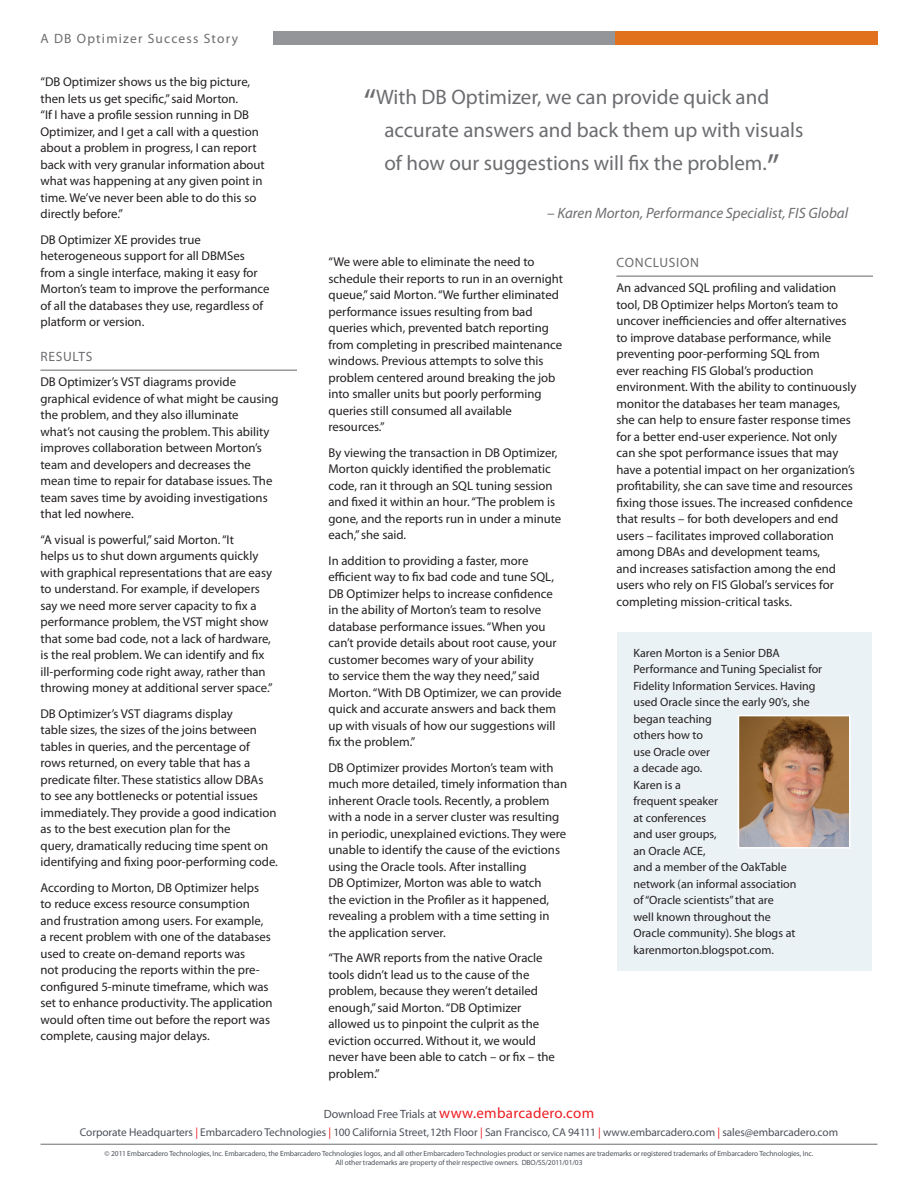
<style>
.page{position:relative;width:918px;height:1188px;background:#fff}
.page>*{position:absolute;margin:0;border:0;box-sizing:border-box;transform-origin:0 0}
.t1{font:21px/33px "Myriad Pro";color:#6c6d70}
.QuoteName{font:italic 15px "Myriad Pro";color:#6c6d70}
.Overview_Paragraph{font:13.5px "Myriad Pro";letter-spacing:.09em;color:#6c6d70}
.Body_Heading{font:13.5px "Myriad Pro";letter-spacing:.05em;color:#6c6d70}
.Body_Text{font:12.75px/16.5px "Myriad Pro";color:#231f20}
.Body_Text-2{font:12px/16.5px "Myriad Pro";color:#231f20}
.disclaimer{font:12px "Myriad Pro";letter-spacing:-.01em;color:#4c5159}
.address{font:11.4px "Myriad Pro";letter-spacing:-.005em;color:#4c5159}
.disclaimer-2{font:7.5px/9px "Myriad Pro";letter-spacing:-.01em;color:#4c5159;text-align:center}
.s1{font-size:36px}
.s2{font-size:15px;color:#ee1d23}
.s3{color:#ee1d23}
</style>
<div class="page">
<div style="left:617px;top:633px;width:255px;height:338px;background:#ebf2f5"></div>
<div style="left:273px;top:32px;width:605px;height:13px;background:#939598"></div>
<div style="left:615px;top:32px;width:263px;height:13px;background:#e2711d"></div>
<hr style="left:40px;top:1144px;width:838px;height:1px;background:#6c6d70">
<hr style="left:40px;top:370px;width:257px;height:1px;background:#6c6d70">
<hr style="left:616px;top:276px;width:257px;height:1px;background:#6c6d70">
<img style="left:741px;top:718px;width:106px;height:128px">
<div style="left:738px;top:715px;width:112px;height:134px;border:2px solid #fff"></div>
<p class="Overview_Paragraph" style="left:40px;top:30px;width:199px">A DB Optimizer Success Story</p>
<p class="Body_Text" style="left:40px;top:73px;width:226px">“DB Optimizer shows us the big picture, then lets us get specific,” said Morton.<br>“If I have a profile session running in DB Optimizer, and I get a call with a question about a problem in progress, I can report back with very granular information about what was happening at any given point in time. We’ve never been able to do this so directly before.”</p>
<p class="Body_Text" style="left:40px;top:231px;width:231px">DB Optimizer XE provides true heterogeneous support for all DBMSes from a single interface, making it easy for Morton’s team to improve the performance of all the databases they use, regardless of platform or version.</p>
<p class="Body_Heading" style="left:41px;top:348px;width:53px">RESULTS</p>
<p class="Body_Text" style="left:40px;top:373px;width:240px">DB Optimizer’s VST diagrams provide graphical evidence of what might be causing the problem, and they also illuminate<br>what’s not causing the problem. This ability improves collaboration between Morton’s team and developers and decreases the mean time to repair for database issues. The team saves time by avoiding investigations that led nowhere.</p>
<p class="Body_Text" style="left:40px;top:531px;width:234px">“A visual is powerful,” said Morton. “It<br>helps us to shut down arguments quickly with graphical representations that are easy to understand. For example, if developers say we need more server capacity to fix a performance problem, the VST might show that some bad code, not a lack of hardware, is the real problem. We can identify and fix ill-performing code right away, rather than throwing money at additional server space.”</p>
<p class="Body_Text" style="left:40px;top:705px;width:239px">DB Optimizer’s VST diagrams display<br>table sizes, the sizes of the joins between tables in queries, and the percentage of rows returned, on every table that has a predicate filter. These statistics allow DBAs<br>to see any bottlenecks or potential issues immediately. They provide a good indication as to the best execution plan for the<br>query, dramatically reducing time spent on identifying and fixing poor-performing code.</p>
<p class="Body_Text" style="left:40px;top:879px;width:234px">According to Morton, DB Optimizer helps to reduce excess resource consumption and frustration among users. For example, a recent problem with one of the databases used to create on-demand reports was<br>not producing the reports within the pre&shy;configured 5-minute timeframe, which was set to enhance productivity. The application would often time out before the report was complete, causing major delays.</p>
<p class="t1" style="left:384px;top:80px;width:421px;text-indent:-21px"><span class="s1">“</span>With DB Optimizer, we can provide quick and accurate answers and back them up with visuals of how our suggestions will fix the problem.<span class="s1">”</span></p>
<p class="QuoteName" style="left:547px;top:203px;width:303px">– Karen Morton, Performance Specialist, FIS Global</p>
<p class="Body_Text" style="left:328px;top:253px;width:236px">“We were able to eliminate the need to schedule their reports to run in an overnight queue,” said Morton. “We further eliminated performance issues resulting from bad queries which, prevented batch reporting from completing in prescribed maintenance windows. Previous attempts to solve this problem centered around breaking the job into smaller units but poorly performing queries still consumed all available resources.”</p>
<p class="Body_Text" style="left:328px;top:444px;width:234px">By viewing the transaction in DB Optimizer, Morton quickly identified the problematic code, ran it through an SQL tuning session and fixed it within an hour. “The problem is gone, and the reports run in under a minute each,” she said.</p>
<p class="Body_Text" style="left:328px;top:552px;width:235px">In addition to providing a faster, more efficient way to fix bad code and tune SQL, DB Optimizer helps to increase confidence in the ability of Morton’s team to resolve database performance issues. “When you can’t provide details about root cause, your customer becomes wary of your ability<br>to service them the way they need,” said Morton. “With DB Optimizer, we can provide quick and accurate answers and back them up with visuals of how our suggestions will fix the problem.”</p>
<p class="Body_Text" style="left:328px;top:759px;width:240px">DB Optimizer provides Morton’s team with much more detailed, timely information than inherent Oracle tools. Recently, a problem with a node in a server cluster was resulting in periodic, unexplained evictions. They were unable to identify the cause of the evictions using the Oracle tools. After installing<br>DB Optimizer, Morton was able to watch<br>the eviction in the Profiler as it happened, revealing a problem with a time setting in the application server.</p>
<p class="Body_Text" style="left:328px;top:949px;width:228px">“The AWR reports from the native Oracle tools didn’t lead us to the cause of the problem, because they weren’t detailed enough,” said Morton. “DB Optimizer allowed us to pinpoint the culprit as the eviction occurred. Without it, we would never have been able to catch – or fix – the problem.”</p>
<p class="Body_Heading" style="left:617px;top:254px;width:84px">CONCLUSION</p>
<p class="Body_Text" style="left:616px;top:279px;width:241px">An advanced SQL profiling and validation tool, DB Optimizer helps Morton’s team to uncover inefficiencies and offer alternatives to improve database performance, while preventing poor-performing SQL from<br>ever reaching FIS Global’s production environment. With the ability to continuously monitor the databases her team manages, she can help to ensure faster response times for a better end-user experience. Not only can she spot performance issues that may have a potential impact on her organization’s profitability, she can save time and resources fixing those issues. The increased confidence that results – for both developers and end users – facilitates improved collaboration among DBAs and development teams,<br>and increases satisfaction among the end users who rely on FIS Global’s services for completing mission-critical tasks.</p>
<p class="Body_Text-2" style="left:633px;top:644px;width:190px">Karen Morton is a Senior DBA<br>Performance and Tuning Specialist for<br>Fidelity Information Services. Having used Oracle since the early 90’s, she began teaching<br>others how to<br>use Oracle over<br>a decade ago.<br>Karen is a<br>frequent speaker<br>at conferences<br>and user groups,<br>an Oracle ACE,<br>and a member of the OakTable network (an informal association<br>of “Oracle scientists” that are<br>well known throughout the<br>Oracle community). She blogs at karenmorton.blogspot.com.</p>
<p class="disclaimer" style="left:324px;top:1107px;width:272px">Download Free Trials at <span class="s2">www.embarcadero.com</span></p>
<p class="address" style="left:80px;top:1125px;width:760px">Corporate Headquarters <span class="s3">|</span> Embarcadero Technologies <span class="s3">|</span> 100 California Street, 12th Floor <span class="s3">|</span> San Francisco, CA 94111 <span class="s3">|</span> www.embarcadero.com <span class="s3">|</span> sales@embarcadero.com</p>
<p class="disclaimer-2" style="left:105px;top:1149px;width:710px">© 2011 Embarcadero Technologies, Inc. Embarcadero, the Embarcadero Technologies logos, and all other Embarcadero Technologies product or service names are trademarks or registered trademarks of Embarcadero Technologies, Inc.<br>All other trademarks are property of their respective owners. DBO/SS/2011/01/03</p>
</div>
